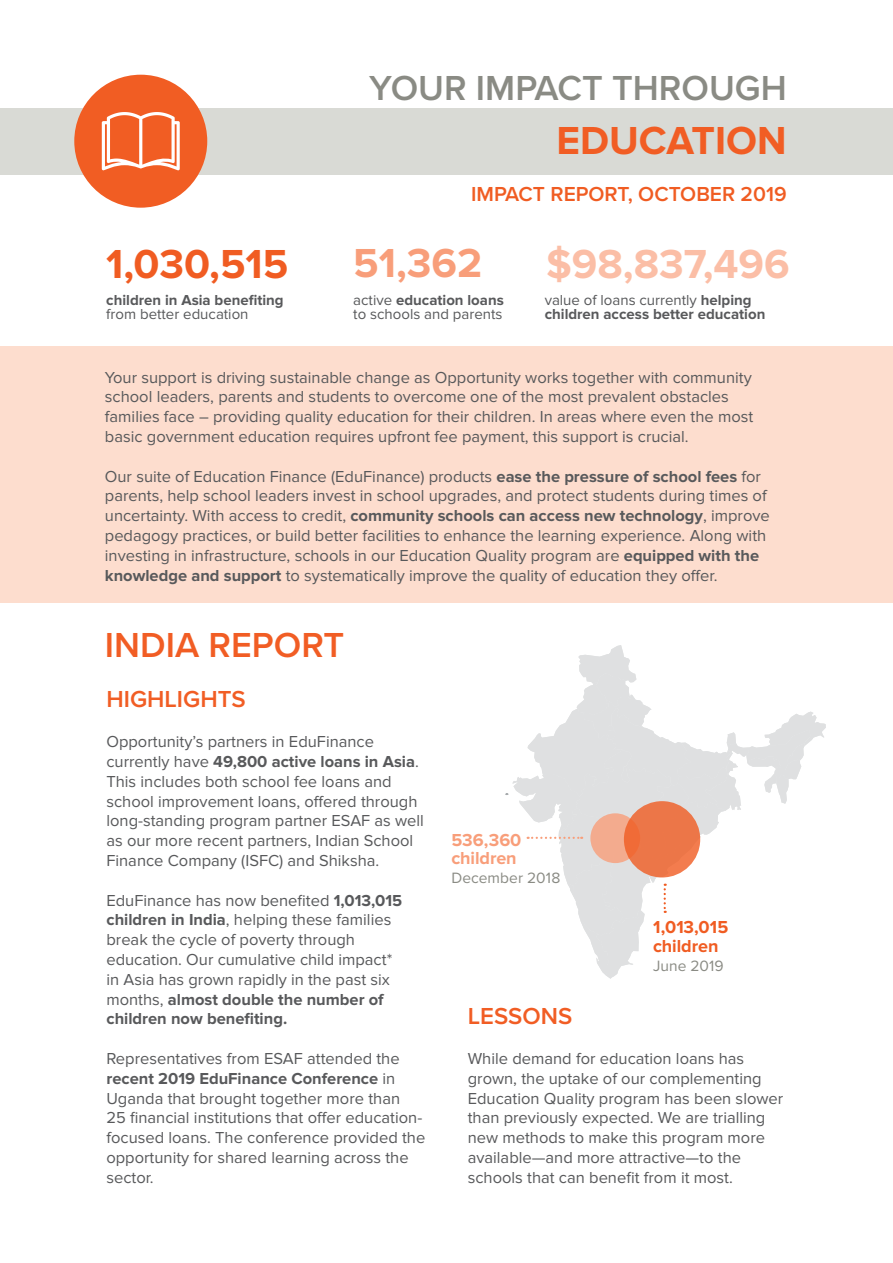
<style>
.page{position:relative;width:893px;height:1263px;background:#fff}
.page>*{position:absolute;margin:0;border:0;box-sizing:border-box;transform-origin:0 0}
.t1{font:700 42px "Proxima Nova";color:#fbbea6}
.t2{font:700 42px "Proxima Nova";color:#f05c22}
.t3{font:700 42px "Proxima Nova";color:#f89e7a}
.t4{font:700 40.5px "Proxima Nova";color:#f15d24}
.t5{font:600 36px "Proxima Nova";color:#8a8b84}
.t6{font:600 36px "Proxima Nova";color:#f15d24}
.t7{font:600 24px "Proxima Nova";color:#f15d24}
.t8{font:600 21px "Proxima Nova";color:#f05c22}
.t9{font:700 18px/18.6px "Proxima Nova";letter-spacing:-.005em;color:#f05c22}
.t10{font:700 18px/18.6px "Proxima Nova";letter-spacing:-.005em;color:#f89e7a}
.t11{font:16.5px/19.8px "Proxima Nova";color:#58595b}
.t12{font:15.45px "Proxima Nova";letter-spacing:.005em;color:#8a8b84}
.t13{font:700 15px/14.1px "Proxima Nova";color:#58595b}
.t14{font:15px/14.1px "Proxima Nova";color:#58595b}
.s1{font-weight:700}
.s2{font-weight:400}
</style>
<div class="page">
<div style="left:0;top:108px;width:893px;height:67px;background:#d9dad5"></div>
<div style="left:0;top:347px;width:893px;height:256px;background:#fdddce"></div>
<svg style="left:505px;top:645px;width:321px;height:334px"></svg>
<div style="left:624px;top:801px;width:76px;height:76px;background:linear-gradient(to right,#ed7040,#ed7b4e);border-radius:50%"></div>
<div style="left:74px;top:75px;width:133px;height:133px;background:#f15d23;border-radius:50%"></div>
<svg style="left:102px;top:112px;width:78px;height:58px"></svg>
<h3 class="t5" style="left:369px;top:61px;width:419px">YOUR IMPACT THROUGH</h3>
<h2 class="t4" style="left:557px;top:117px;width:232px">EDUCATION</h2>
<p class="t8" style="left:471px;top:178px;width:317px">IMPACT REPORT, OCTOBER 2019</p>
<h1 class="t2" style="left:106px;top:240px;width:184px">1,030,515</h1>
<h1 class="t3" style="left:353px;top:239px;width:130px">51,362</h1>
<p class="t14" style="left:353px;top:293px;width:152px">active <span class="s1">education loans </span>to schools and parents</p>
<p class="t13" style="left:106px;top:293px;width:179px">children in Asia benefiting</p>
<p class="t14" style="left:106px;top:307px;width:144px">from better education</p>
<h1 class="t1" style="left:546px;top:240px;width:245px">$98,837,496</h1>
<p class="t13" style="left:545px;top:293px;width:222px"><span class="s2">value of loans currently</span> helping children access better education</p>
<p class="t11" style="left:105px;top:367px;width:650px">Your support is driving sustainable change as Opportunity works together with community school leaders, parents and students to overcome one of the most prevalent obstacles families face – providing quality education for their children. In areas where even the most basic government education requires upfront fee payment, this support is crucial.</p>
<p class="t11" style="left:105px;top:466px;width:666px">Our suite of Education Finance (EduFinance) products <span class="s1">ease the pressure of school fees</span> for parents, help school leaders invest in school upgrades, and protect students during times of uncertainty. With access to credit, <span class="s1">community schools can access new technology</span>, improve pedagogy practices, or build better facilities to enhance the learning experience. Along with investing in infrastructure, schools in our Education Quality program are <span class="s1">equipped with the knowledge and support</span> to systematically improve the quality of education they offer.</p>
<h3 class="t6" style="left:105px;top:618px;width:241px">INDIA REPORT</h3>
<h3 class="t7" style="left:106px;top:682px;width:141px">HIGHLIGHTS</h3>
<p class="t11" style="left:106px;top:732px;width:319px">Opportunity’s partners in EduFinance currently have <span class="s1">49,800 active loans in Asia</span>.<br>This includes both school fee loans and school improvement loans, offered through long-standing program partner ESAF as well as our more recent partners, Indian School Finance Company (ISFC) and Shiksha.</p>
<p class="t11" style="left:106px;top:890px;width:297px">EduFinance has now benefited <span class="s1">1,013,015 children in India</span>, helping these families break the cycle of poverty through education. Our cumulative child impact* in Asia has grown rapidly in the past six months, <span class="s1">almost double the number of children now benefiting.</span></p>
<p class="t11" style="left:106px;top:1049px;width:320px">Representatives from ESAF attended the <span class="s1">recent 2019 EduFinance Conference</span> in Uganda that brought together more than<br>25 financial institutions that offer education&shy;focused loans. The conference provided the opportunity for shared learning across the sector.</p>
<p class="t10" style="left:451px;top:831px;width:72px">536,360 children</p>
<p class="t12" style="left:451px;top:869px;width:110px">December 2018</p>
<p class="t9" style="left:653px;top:918px;width:77px">1,013,015 children</p>
<p class="t12" style="left:653px;top:956px;width:72px">June 2019</p>
<h3 class="t7" style="left:468px;top:998px;width:106px">LESSONS</h3>
<p class="t11" style="left:468px;top:1049px;width:317px">While demand for education loans has grown, the uptake of our complementing Education Quality program has been slower than previously expected. We are trialling new methods to make this program more available—and more attractive—to the schools that can benefit from it most.</p>
</div>
